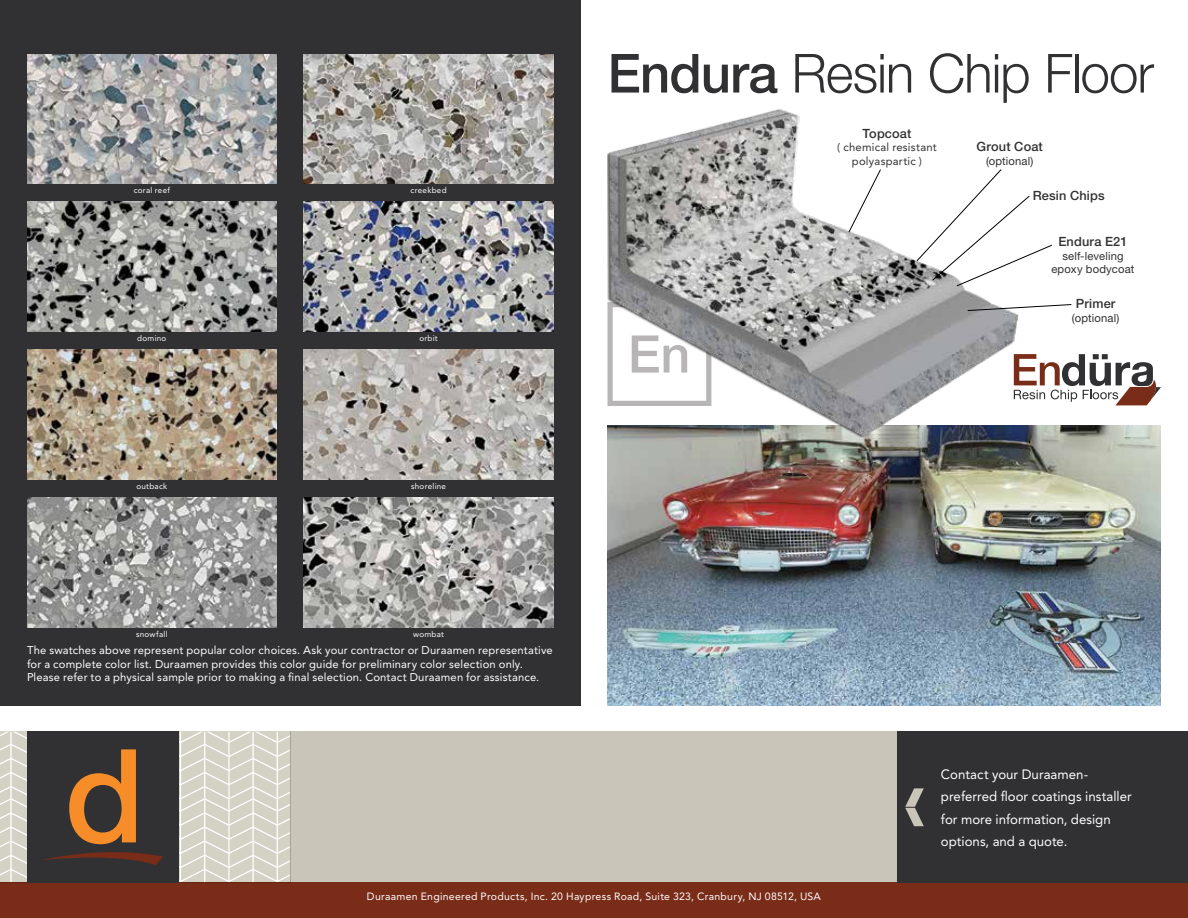
<style>
.page{position:relative;width:1188px;height:918px;background:#fff}
.page>*{position:absolute;margin:0;border:0;box-sizing:border-box;transform-origin:0 0}
.t1{font:300 54px "Helvetica Neue LT Std";letter-spacing:-.02em;color:#313133}
.t2{font:13.5px/22.5px "Avenir LT Std";color:#fff}
.t3{font:500 12.75px "Helvetica Neue LT Std";letter-spacing:.015em;color:#313133}
.t4{font:11.25px/13.5px "Avenir LT Std";letter-spacing:.015em;color:#fff}
.t5{font:11.25px/13.5px "Helvetica Neue LT Std";letter-spacing:.015em;color:#313133;text-align:center}
.t6{font:11.25px/13.5px "Avenir LT Std";letter-spacing:.02em;color:#313133;text-align:center}
.t7{font:10.5px "Avenir LT Std";letter-spacing:.025em;color:#fff}
.t8{font:8.1px "Avenir LT Std";letter-spacing:.03em;color:#fff}
.s1{font-weight:500}
</style>
<div class="page">
<img style="left:608px;top:426px;width:553px;height:280px">
<img style="left:607px;top:109px;width:424px;height:336px">
<div style="left:290px;top:732px;width:608px;height:151px;background:#cac5b9"></div>
<div style="left:0;top:883px;width:1188px;height:35px;background:#792c18"></div>
<div style="left:898px;top:732px;width:290px;height:151px;background:#313133"></div>
<div style="left:0;top:0;width:580px;height:706px;background:#313133"></div>
<svg style="left:0;top:732px;width:290px;height:151px"></svg>
<svg style="left:848px;top:169px;width:33px;height:64px"></svg>
<svg style="left:905px;top:788px;width:19px;height:38px"></svg>
<svg style="left:916px;top:169px;width:136px;height:117px"></svg>
<svg style="left:967px;top:304px;width:105px;height:7px"></svg>
<img style="left:27px;top:54px;width:250px;height:130px">
<img style="left:304px;top:54px;width:250px;height:130px">
<img style="left:27px;top:202px;width:250px;height:130px">
<img style="left:304px;top:202px;width:250px;height:130px">
<img style="left:27px;top:350px;width:250px;height:130px">
<img style="left:304px;top:350px;width:250px;height:130px">
<img style="left:27px;top:498px;width:250px;height:129px">
<img style="left:304px;top:498px;width:250px;height:129px">
<svg style="left:1014px;top:354px;width:147px;height:51px"></svg>
<h1 class="t1" style="left:608px;top:40px;width:548px"><span class="s1">Endura</span> Resin Chip Floor</h1>
<p class="t8" style="left:134px;top:186px;width:38px">coral reef</p>
<p class="t8" style="left:411px;top:186px;width:38px">creekbed</p>
<p class="t8" style="left:137px;top:334px;width:31px">domino</p>
<p class="t8" style="left:419px;top:334px;width:20px">orbit</p>
<p class="t3" style="left:863px;top:126px;width:50px">Topcoat</p>
<p class="t6" style="left:837px;top:141px;width:101px">( chemical resistant polyaspartic )</p>
<p class="t3" style="left:977px;top:139px;width:68px">Grout Coat</p>
<p class="t5" style="left:986px;top:154px;width:49px">(optional)</p>
<p class="t3" style="left:1033px;top:188px;width:73px">Resin Chips</p>
<p class="t3" style="left:1058px;top:234px;width:71px">Endura E21</p>
<p class="t5" style="left:1051px;top:249px;width:85px">self-leveling epoxy bodycoat</p>
<p class="t3" style="left:1076px;top:296px;width:41px">Primer</p>
<p class="t5" style="left:1072px;top:311px;width:49px">(optional)</p>
<p class="t8" style="left:136px;top:482px;width:32px">outback</p>
<p class="t8" style="left:411px;top:482px;width:37px">shoreline</p>
<p class="t8" style="left:136px;top:630px;width:33px">snowfall</p>
<p class="t8" style="left:413px;top:630px;width:32px">wombat</p>
<p class="t4" style="left:27px;top:644px;width:527px">The swatches above represent popular color choices. Ask your contractor or Duraamen representative for a complete color list. Duraamen provides this color guide for preliminary color selection only.<br>Please refer to a physical sample prior to making a final selection. Contact Duraamen for assistance.</p>
<p class="t7" style="left:367px;top:890px;width:456px">Duraamen Engineered Products, Inc. 20 Haypress Road, Suite 323, Cranbury, NJ 08512, USA</p>
<p class="t2" style="left:941px;top:763px;width:192px">Contact your Duraamen&shy;preferred floor coatings installer for more information, design options, and a quote.</p>
</div>
